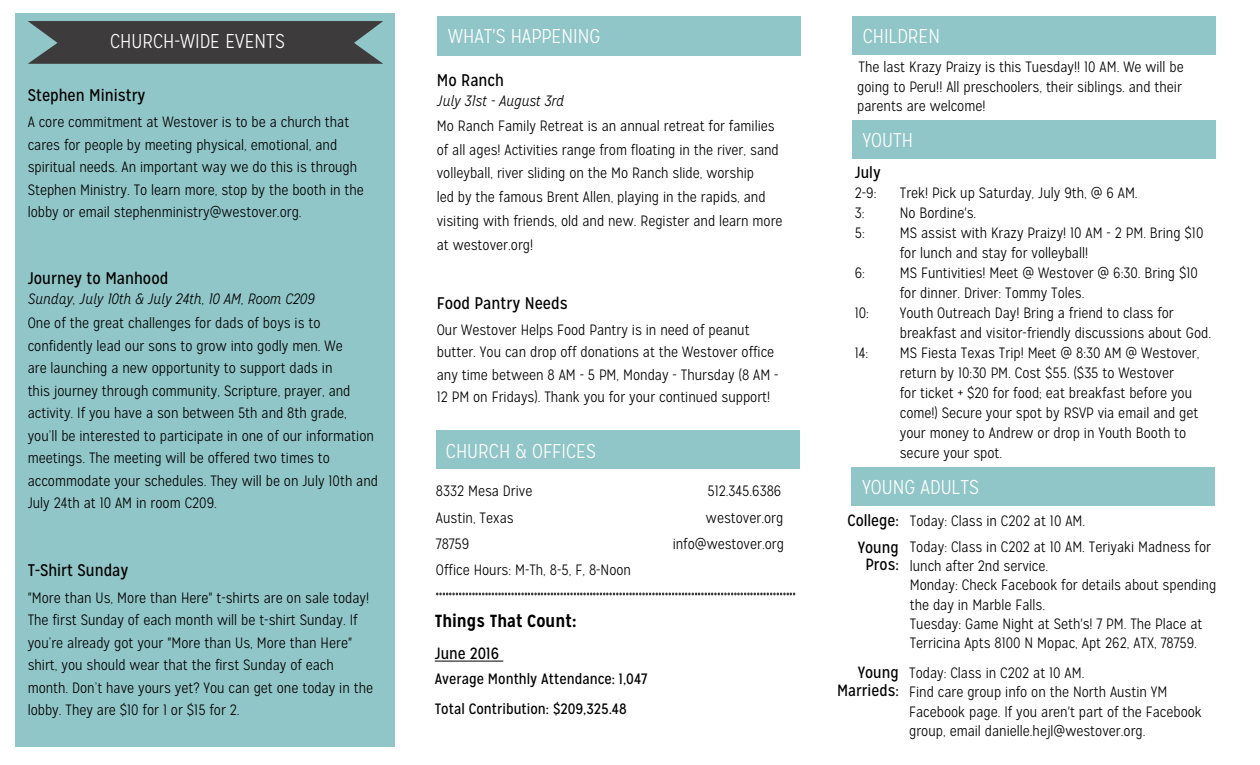
<style>
.page{position:relative;width:1260px;height:765px;background:#fff}
.page>*{position:absolute;margin:0;border:0;box-sizing:border-box;transform-origin:0 0}
.t1{font:300 20px "Mission Gothic";color:#fff}
.t2{font:700 17.5px "Mission Gothic";color:#000}
.t3{font:16.88px "Mission Gothic";color:#000}
.t4{font:16.25px/17.5px "Mission Gothic";color:#000;text-align:center}
.t5{font:300 15px/22.5px "Mission Gothic";color:#000}
.t6{font:15px/30px "Mission Gothic";color:#000}
.t7{font:italic 300 15px "Mission Gothic";color:#000}
.s1{font-weight:400;font-size:16.25px}
</style>
<div class="page">
<div style="left:852px;top:121px;width:363px;height:38px;background:#91c6c8"></div>
<div style="left:15px;top:13px;width:380px;height:734px;background:#91c6c8"></div>
<svg style="left:28px;top:21px;width:355px;height:43px;background:#444747"></svg>
<div style="left:852px;top:468px;width:363px;height:38px;background:#91c6c8"></div>
<hr style="left:435px;top:661px;width:68px;height:1px;background:#000">
<svg style="left:436px;top:593px;width:359px;height:2px"></svg>
<div style="left:436px;top:431px;width:363px;height:38px;background:#91c6c8"></div>
<div style="left:852px;top:16px;width:364px;height:38px;background:#91c6c8"></div>
<div style="left:437px;top:16px;width:363px;height:40px;background:#91c6c8"></div>
<h1 class="t1" style="left:110px;top:29px;width:176px">CHURCH-WIDE EVENTS</h1>
<p class="t3" style="left:28px;top:85px;width:119px">Stephen Ministry</p>
<p class="t5" style="left:28px;top:111px;width:338px">A core commitment at Westover is to be a church that cares for people by meeting physical, emotional, and spiritual needs. An important way we do this is through Stephen Ministry. To learn more, stop by the booth in the lobby or email stephenministry@westover.org.</p>
<p class="t3" style="left:28px;top:268px;width:142px">Journey to Manhood</p>
<p class="t7" style="left:28px;top:290px;width:288px">Sunday, July 10th &amp; July 24th, 10 AM, Room C209</p>
<p class="t5" style="left:28px;top:312px;width:352px">One of the great challenges for dads of boys is to confidently lead our sons to grow into godly men. We<br>are launching a new opportunity to support dads in<br>this journey through community, Scripture, prayer, and activity. If you have a son between 5th and 8th grade, you’ll be interested to participate in one of our information meetings. The meeting will be offered two times to accommodate your schedules. They will be on July 10th and July 24th at 10 AM in room C209.</p>
<p class="t3" style="left:28px;top:560px;width:102px">T-Shirt Sunday</p>
<p class="t5" style="left:28px;top:586px;width:347px">"More than Us, More than Here" t-shirts are on sale today!<br>The first Sunday of each month will be t-shirt Sunday. If you’re already got your "More than Us, More than Here" shirt, you should wear that the first Sunday of each month. Don’t have yours yet? You can get one today in the lobby. They are $10 for 1 or $15 for 2.</p>
<h1 class="t1" style="left:448px;top:25px;width:154px">WHAT'S HAPPENING</h1>
<p class="t3" style="left:437px;top:70px;width:69px">Mo Ranch</p>
<p class="t7" style="left:437px;top:92px;width:129px">July 31st - August 3rd</p>
<p class="t5" style="left:437px;top:114px;width:347px;line-height:23.8px">Mo Ranch Family Retreat is an annual retreat for families of all ages! Activities range from floating in the river, sand volleyball, river sliding on the Mo Ranch slide, worship<br>led by the famous Brent Allen, playing in the rapids, and visiting with friends, old and new. Register and learn more at westover.org!</p>
<p class="t3" style="left:437px;top:293px;width:132px">Food Pantry Needs</p>
<p class="t5" style="left:437px;top:318px;width:343px">Our Westover Helps Food Pantry is in need of peanut butter. You can drop off donations at the Westover office any time between 8 AM - 5 PM, Monday - Thursday (8 AM - 12 PM on Fridays). Thank you for your continued support!</p>
<h1 class="t1" style="left:446px;top:439px;width:151px">CHURCH &amp; OFFICES</h1>
<p class="t5" style="left:436px;top:480px;width:98px">8332 Mesa Drive</p>
<p class="t5" style="left:707px;top:480px;width:75px">512.345.6386</p>
<p class="t5" style="left:436px;top:506px;width:79px">Austin, Texas</p>
<p class="t5" style="left:706px;top:506px;width:79px">westover.org</p>
<p class="t5" style="left:436px;top:533px;width:35px">78759</p>
<p class="t5" style="left:673px;top:533px;width:113px">info@westover.org</p>
<p class="t5" style="left:436px;top:559px;width:197px">Office Hours: M-Th, 8-5, F, 8-Noon</p>
<p class="t2" style="left:435px;top:610px;width:143px">Things That Count:</p>
<p class="t4" style="left:435px;top:645px;width:66px">June 2016</p>
<p class="t6" style="left:435px;top:664px;width:214px">Average Monthly Attendance: 1,047<br>Total Contribution: $209,325.48</p>
<h1 class="t1" style="left:863px;top:24px;width:79px">CHILDREN</h1>
<p class="t5" style="left:857px;top:57px;width:328px;line-height:19.4px;text-align:justify">The last Krazy Praizy is this Tuesday!! 10 AM. We will be going to Peru!! All preschoolers, their siblings. and their parents are welcome!</p>
<h1 class="t1" style="left:862px;top:129px;width:52px">YOUTH</h1>
<p class="t4" style="left:855px;top:164px;width:27px">July</p>
<p class="t5" style="left:855px;top:182px;width:23px">2-9:</p>
<p class="t5" style="left:900px;top:182px;width:239px">Trek! Pick up Saturday, July 9th, @ 6 AM.</p>
<p class="t5" style="left:855px;top:202px;width:11px">3:</p>
<p class="t5" style="left:900px;top:202px;width:78px">No Bordine's.</p>
<p class="t5" style="left:855px;top:222px;width:11px">5:</p>
<p class="t5" style="left:900px;top:223px;width:305px;line-height:20px">MS assist with Krazy Praizy! 10 AM - 2 PM. Bring $10 for lunch and stay for volleyball!</p>
<p class="t5" style="left:855px;top:262px;width:12px">6:</p>
<p class="t5" style="left:900px;top:263px;width:300px;line-height:20px">MS Funtivities! Meet @ Westover @ 6:30. Bring $10 for dinner. Driver: Tommy Toles.</p>
<p class="t5" style="left:855px;top:302px;width:16px">10:</p>
<p class="t5" style="left:900px;top:303px;width:313px;line-height:20px">Youth Outreach Day! Bring a friend to class for breakfast and visitor-friendly discussions about God.</p>
<p class="t5" style="left:855px;top:342px;width:15px">14:</p>
<p class="t5" style="left:900px;top:343px;width:301px;line-height:20px">MS Fiesta Texas Trip! Meet @ 8:30 AM @ Westover, return by 10:30 PM. Cost $55. ($35 to Westover<br>for ticket + $20 for food; eat breakfast before you come!) Secure your spot by RSVP via email and get your money to Andrew or drop in Youth Booth to secure your spot.</p>
<h1 class="t1" style="left:862px;top:475px;width:118px">YOUNG ADULTS</h1>
<p class="t5" style="left:847px;top:509px;width:239px"><span class="s1">College:</span> Today: Class in C202 at 10 AM.</p>
<p class="t4" style="left:858px;top:538px;width:43px">Young<br>Pros:</p>
<p class="t5" style="left:910px;top:537px;width:308px;line-height:19.4px">Today: Class in C202 at 10 AM. Teriyaki Madness for lunch after 2nd service.<br>Monday: Check Facebook for details about spending the day in Marble Falls.<br>Tuesday: Game Night at Seth's! 7 PM. The Place at Terricina Apts 8100 N Mopac, Apt 262, ATX, 78759.</p>
<p class="t4" style="left:837px;top:664px;width:63px;text-align:right">Young<br>Marrieds:</p>
<p class="t5" style="left:909px;top:663px;width:294px;line-height:19.4px">Today: Class in C202 at 10 AM.<br>Find care group info on the North Austin YM Facebook page. If you aren't part of the Facebook group, email danielle.hejl@westover.org.</p>
</div>
